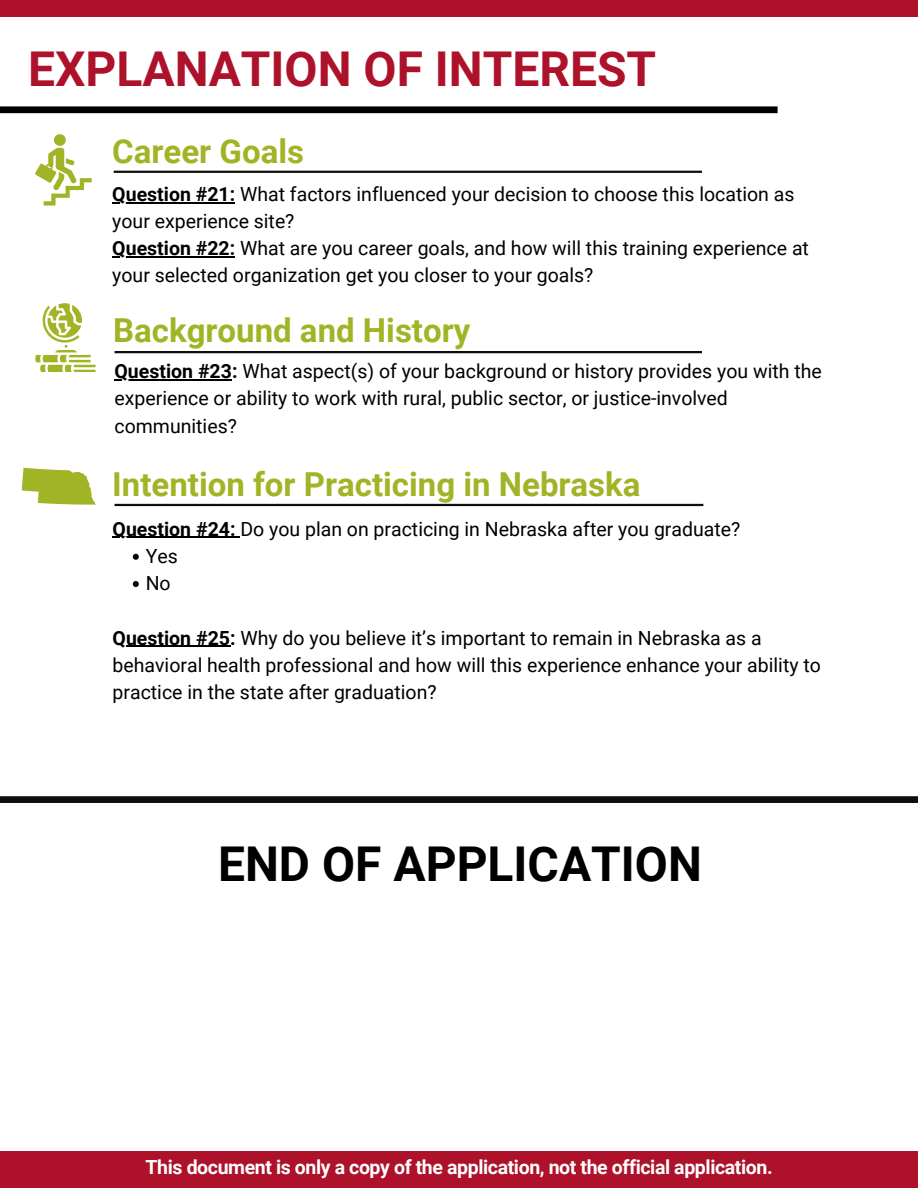
<style>
.page{position:relative;width:918px;height:1188px;background:#fff}
.page>*{position:absolute;margin:0;border:0;box-sizing:border-box;transform-origin:0 0}
.t1{font:700 48px "Roboto";color:#ad122a}
.t2{font:700 48px "Roboto";color:#000}
.t3{font:700 33px "Roboto";color:#a1b426}
.t4{font:19.5px/27.3px "Roboto";color:#000}
.t5{font:700 19.5px "Roboto";letter-spacing:-.02em;color:#fff}
.s1{font-weight:700}
</style>
<div class="page">
<div style="left:0;top:0;width:918px;height:16px;background:#ad122a"></div>
<hr style="left:114px;top:171px;width:588px;height:2px;background:#0e0e0e">
<hr style="left:115px;top:351px;width:587px;height:2px;background:#0e0e0e">
<hr style="left:115px;top:504px;width:588px;height:2px;background:#0e0e0e">
<div style="left:0;top:106px;width:778px;height:7px;background:#000"></div>
<div style="left:0;top:1152px;width:918px;height:36px;background:#ad122a"></div>
<div style="left:0;top:796px;width:918px;height:7px;background:#0e0e0e"></div>
<svg style="left:35px;top:134px;width:57px;height:71px"></svg>
<svg style="left:35px;top:303px;width:61px;height:69px"></svg>
<svg style="left:22px;top:468px;width:74px;height:37px"></svg>
<hr style="left:112px;top:202px;width:123px;height:2px;background:#000">
<hr style="left:112px;top:256px;width:123px;height:2px;background:#000">
<hr style="left:115px;top:379px;width:117px;height:2px;background:#000">
<hr style="left:113px;top:537px;width:127px;height:1px;background:#000">
<svg style="left:133px;top:554px;width:6px;height:6px"></svg>
<svg style="left:133px;top:581px;width:6px;height:6px"></svg>
<hr style="left:126px;top:646px;width:104px;height:1px;background:#000">
<p class="t1" style="left:28px;top:42px;width:630px">EXPLANATION OF INTEREST</p>
<p class="t3" style="left:112px;top:132px;width:193px">Career Goals</p>
<p class="t4" style="left:112px;top:181px;width:684px"><span class="s1">Question #21:</span> What factors influenced your decision to choose this location as your experience site?</p>
<h2 class="t4" style="left:112px;top:235px;width:698px"><span class="s1">Question #22:</span> What are you career goals, and how will this training experience at your selected organization get you closer to your goals?</h2>
<p class="t3" style="left:113px;top:311px;width:359px">Background and History</p>
<p class="t4" style="left:115px;top:358px;width:709px"><span class="s1">Question #23:</span> What aspect(s) of your background or history provides you with the experience or ability to work with rural, public sector, or justice-involved communities?</p>
<p class="t3" style="left:112px;top:465px;width:530px">Intention for Practicing in Nebraska</p>
<p class="t4" style="left:113px;top:515px;width:629px"><span class="s1">Question #24:</span> Do you plan on practicing in Nebraska after you graduate?</p>
<h2 class="t4" style="left:146px;top:542px;width:34px">Yes</h2>
<p class="t4" style="left:146px;top:570px;width:27px">No</p>
<p class="t4" style="left:113px;top:624px;width:710px"><span class="s1">Question #25:</span> Why do you believe it’s important to remain in Nebraska as a behavioral health professional and how will this experience enhance your ability to practice in the state after graduation?</p>
<h2 class="t2" style="left:218px;top:837px;width:485px">END OF APPLICATION</h2>
<h1 class="t5" style="left:146px;top:1156px;width:629px">This document is only a copy of the application, not the official application.</h1>
</div>
